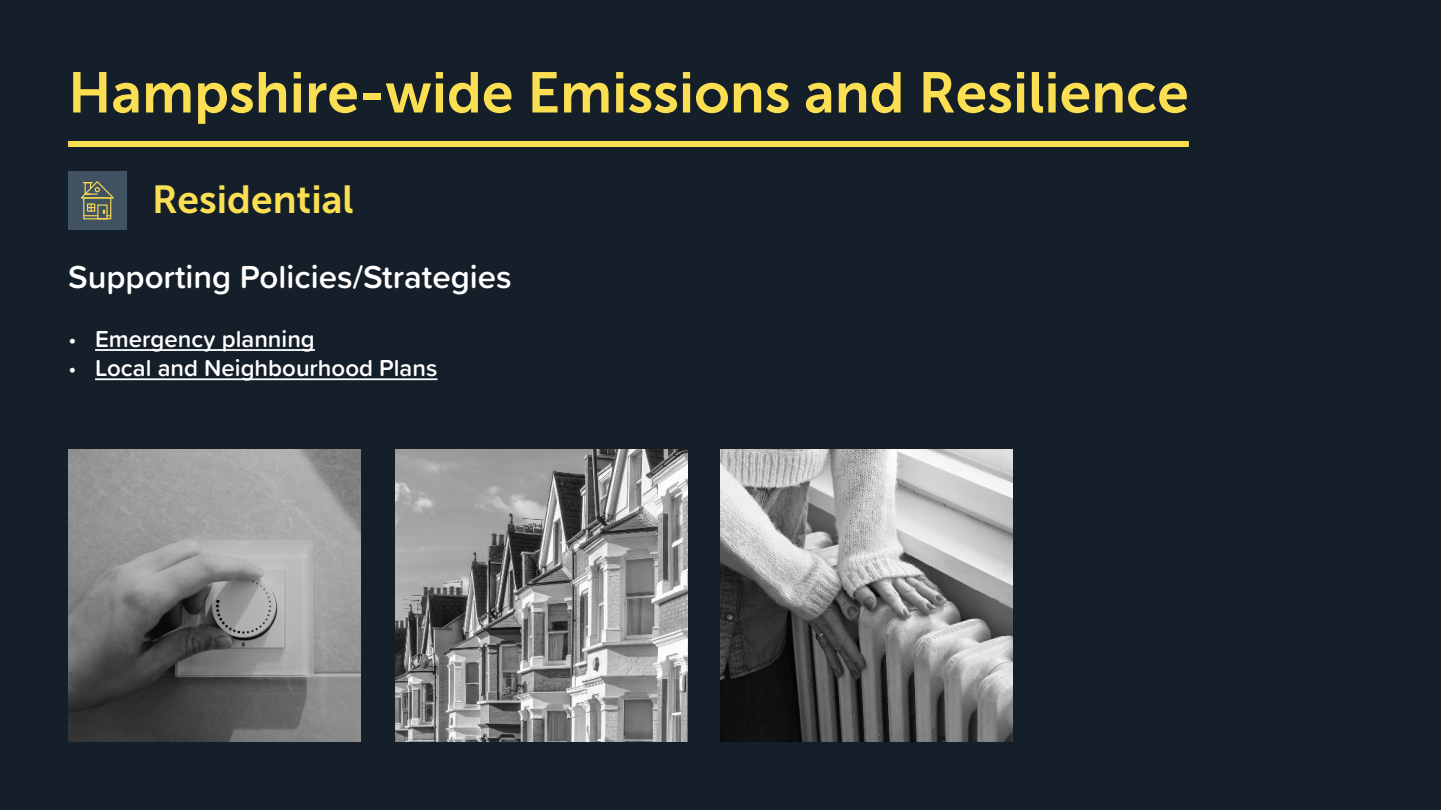
<style>
.page{position:relative;width:1441px;height:810px;background:#fff}
.page>*{position:absolute;margin:0;border:0;box-sizing:border-box;transform-origin:0 0}
.t1{font:57px "Museo Sans 700";color:#fbdf52}
.t2{font:39px "Museo Sans 700";color:#fbdf52}
.t3{font:600 33px "Proxima Soft";color:#fff}
.t4{font:600 24px "Proxima Soft";color:#fff}
.s1{font-weight:300}
</style>
<div class="page">
<div style="left:0;top:0;width:1440px;height:810px;background:#141f29"></div>
<img style="left:68px;top:450px;width:292px;height:292px">
<img style="left:395px;top:450px;width:292px;height:292px">
<img style="left:720px;top:450px;width:292px;height:292px">
<hr style="left:95px;top:349px;width:220px;height:2px;background:#fff">
<hr style="left:95px;top:378px;width:342px;height:2px;background:#fff">
<div style="left:68px;top:171px;width:59px;height:58px;background:#415363"></div>
<div style="left:83px;top:197px;width:28px;height:22px;border:1px solid #fbdf51"></div>
<div style="left:97px;top:205px;width:10px;height:14px;border:1px solid #fbdf51"></div>
<svg style="left:81px;top:181px;width:33px;height:35px"></svg>
<div style="left:68px;top:141px;width:1120px;height:6px;background:#fbdf52"></div>
<h1 class="t1" style="left:68px;top:71px;width:1122px">Hampshire-wide Emissions and Resilience</h1>
<h2 class="t2" style="left:152px;top:184px;width:203px">Residential</h2>
<h3 class="t3" style="left:68px;top:263px;width:445px">Supporting Policies/Strategies</h3>
<p class="t4" style="left:68px;top:328px;width:248px"><span class="s1">•</span> Emergency planning</p>
<p class="t4" style="left:68px;top:358px;width:371px"><span class="s1">•</span> Local and Neighbourhood Plans</p>
</div>
